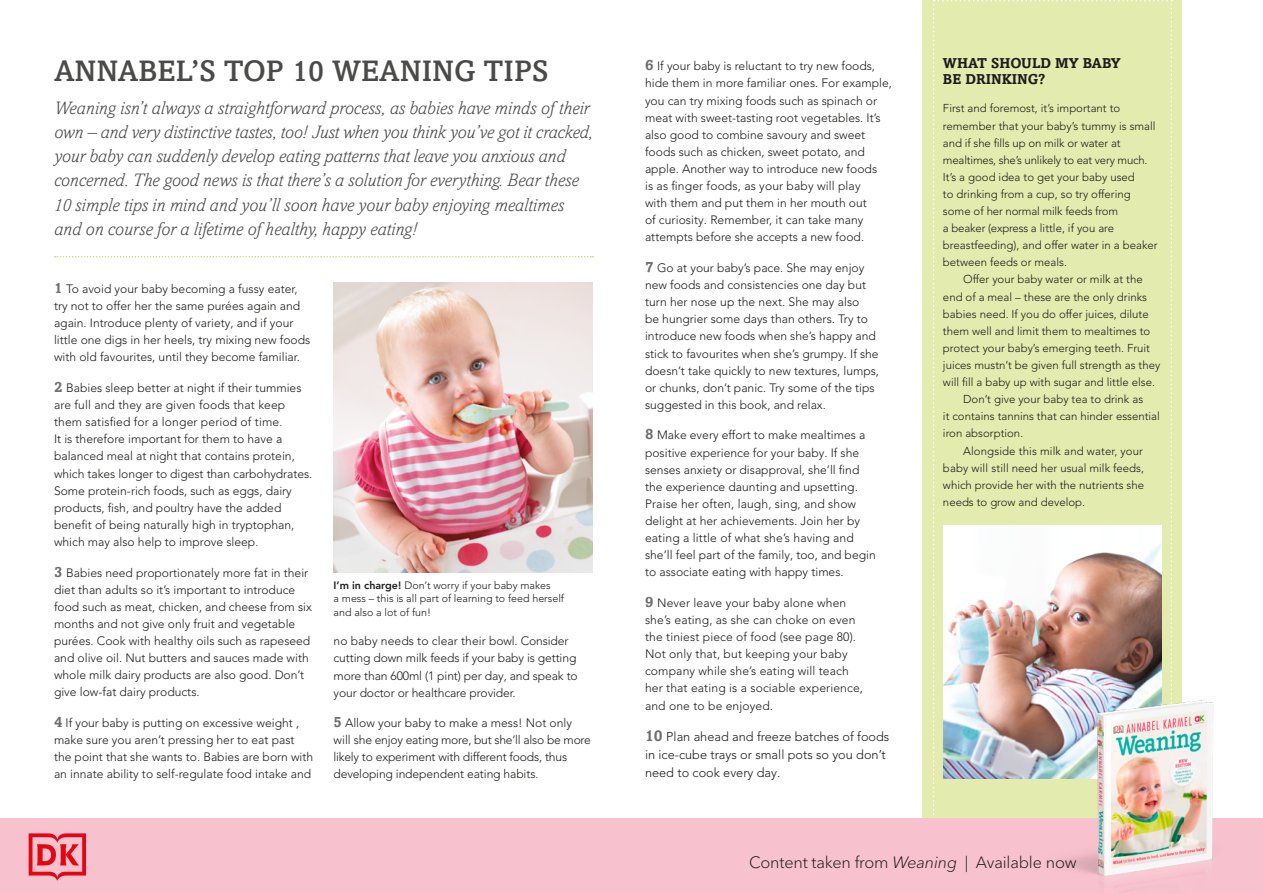
<style>
.page{position:relative;width:1263px;height:893px;background:#fff}
.page>*{position:absolute;margin:0;border:0;box-sizing:border-box;transform-origin:0 0}
.t1{font:500 29.55px "Amasis MT Pro";color:#4a4a49}
.t2{font:italic 300 18.6px/24.3px "Amasis MT Pro";letter-spacing:-.005em;color:#4a4a49}
.t3{font:300 16.35px "Avenir Next LT Pro";letter-spacing:-.01em;color:#1d1d1b}
.t4{font:700 14.25px/15.8px "Amasis MT Pro";color:#1d1d1b}
.t5{font:300 12.75px/18px "Avenir LT Pro";color:#1d1d1b}
.t6{font:300 12.15px/17.1px "Avenir LT Pro";color:#1d1d1b}
.t7{font:300 11.4px/17.1px "Avenir LT Pro";color:#1d1d1b}
.t8{font:300 10.65px/13.5px "Avenir LT Pro";color:#1d1d1b}
.s1{font-family:"Amasis MT Pro";font-weight:700;font-size:15px;color:#706f6f}
.s2{font-weight:800}
.s3{font-family:"Amasis MT Pro";font-weight:700;font-size:15.75px;color:#706f6f}
.s4{font-style:italic}
</style>
<div class="page">
<div style="left:923px;top:0;width:259px;height:875px;background:#e4ebaf"></div>
<svg style="left:933px;top:0;width:239px;height:819px"></svg>
<div style="left:0;top:819px;width:1263px;height:74px;background:#f7c1cd"></div>
<svg style="left:29px;top:833px;width:57px;height:48px"></svg>
<svg style="left:55px;top:256px;width:538px;height:1px"></svg>
<img style="left:943px;top:526px;width:218px;height:252px">
<img style="left:334px;top:282px;width:259px;height:290px">
<img style="left:1020px;top:655px;width:243px;height:222px">
<h1 class="t1" style="left:54px;top:53px;width:496px">ANNABEL’S TOP 10 WEANING TIPS</h1>
<p class="t2" style="left:54px;top:96px;width:540px">Weaning isn’t always a straightforward process, as babies have minds of their own – and very distinctive tastes, too! Just when you think you’ve got it cracked, your baby can suddenly develop eating patterns that leave you anxious and concerned. The good news is that there’s a solution for everything. Bear these 10 simple tips in mind and you’ll soon have your baby enjoying mealtimes and on course for a lifetime of healthy, happy eating!</p>
<p class="t6" style="left:54px;top:280px;width:258px"><span class="s1">1</span> To avoid your baby becoming a fussy eater, try not to offer her the same purées again and again. Introduce plenty of variety, and if your little one digs in her heels, try mixing new foods with old favourites, until they become familiar.</p>
<p class="t6" style="left:54px;top:379px;width:260px"><span class="s1">2</span> Babies sleep better at night if their tummies are full and they are given foods that keep them satisfied for a longer period of time.<br>It is therefore important for them to have a balanced meal at night that contains protein, which takes longer to digest than carbohydrates.<br>Some protein-rich foods, such as eggs, dairy products, fish, and poultry have the added benefit of being naturally high in tryptophan, which may also help to improve sleep.</p>
<p class="t6" style="left:54px;top:564px;width:259px"><span class="s1">3</span> Babies need proportionately more fat in their diet than adults so it’s important to introduce food such as meat, chicken, and cheese from six months and not give only fruit and vegetable purées. Cook with healthy oils such as rapeseed and olive oil. Nut butters and sauces made with whole milk dairy products are also good. Don’t give low-fat dairy products.</p>
<p class="t6" style="left:54px;top:714px;width:261px"><span class="s1">4</span> If your baby is putting on excessive weight , make sure you aren’t pressing her to eat past the point that she wants to. Babies are born with an innate ability to self-regulate food intake and</p>
<p class="t8" style="left:334px;top:578px;width:232px"><span class="s2">I’m in charge!</span> Don’t worry if your baby makes<br>a mess – this is all part of learning to feed herself and also a lot of fun!</p>
<p class="t6" style="left:334px;top:633px;width:246px">no baby needs to clear their bowl. Consider cutting down milk feeds if your baby is getting more than 600ml (1 pint) per day, and speak to your doctor or healthcare provider.</p>
<p class="t6" style="left:334px;top:714px;width:259px"><span class="s1">5</span> Allow your baby to make a mess! Not only will she enjoy eating more, but she’ll also be more likely to experiment with different foods, thus developing independent eating habits.</p>
<p class="t6" style="left:645px;top:58px;width:248px"><span class="s1">6</span> If your baby is reluctant to try new foods, hide them in more familiar ones. For example, you can try mixing foods such as spinach or meat with sweet-tasting root vegetables. It’s also good to combine savoury and sweet foods such as chicken, sweet potato, and apple. Another way to introduce new foods<br>is as finger foods, as your baby will play<br>with them and put them in her mouth out<br>of curiosity. Remember, it can take many attempts before she accepts a new food.</p>
<p class="t6" style="left:645px;top:259px;width:236px"><span class="s1">7</span> Go at your baby’s pace. She may enjoy new foods and consistencies one day but turn her nose up the next. She may also<br>be hungrier some days than others. Try to introduce new foods when she’s happy and stick to favourites when she’s grumpy. If she doesn’t take quickly to new textures, lumps, or chunks, don’t panic. Try some of the tips suggested in this book, and relax.</p>
<p class="t6" style="left:645px;top:427px;width:232px"><span class="s1">8</span> Make every effort to make mealtimes a positive experience for your baby. If she senses anxiety or disapproval, she’ll find the experience daunting and upsetting.<br>Praise her often, laugh, sing, and show delight at her achievements. Join her by eating a little of what she’s having and she’ll feel part of the family, too, and begin to associate eating with happy times.</p>
<p class="t6" style="left:645px;top:594px;width:220px"><span class="s1">9</span> Never leave your baby alone when she’s eating, as she can choke on even the tiniest piece of food (see page 80).<br>Not only that, but keeping your baby company while she’s eating will teach her that eating is a sociable experience, and one to be enjoyed.</p>
<p class="t5" style="left:645px;top:728px;width:246px"><span class="s3">10</span> Plan ahead and freeze batches of foods in ice-cube trays or small pots so you don’t need to cook every day.</p>
<p class="t4" style="left:943px;top:55px;width:179px">WHAT SHOULD MY BABY<br>BE DRINKING?</p>
<p class="t7" style="left:943px;top:100px;width:216px">First and foremost, it’s important to remember that your baby’s tummy is small and if she fills up on milk or water at mealtimes, she’s unlikely to eat very much.<br>It’s a good idea to get your baby used<br>to drinking from a cup, so try offering some of her normal milk feeds from<br>a beaker (express a little, if you are breastfeeding), and offer water in a beaker between feeds or meals.</p>
<p class="t7" style="left:963px;top:271px;width:181px">Offer your baby water or milk at the</p>
<p class="t7" style="left:943px;top:288px;width:206px">end of a meal – these are the only drinks</p>
<p class="t7" style="left:943px;top:305px;width:207px">babies need. If you do offer juices, dilute</p>
<p class="t7" style="left:943px;top:322px;width:209px">them well and limit them to mealtimes to</p>
<p class="t7" style="left:943px;top:339px;width:209px">protect your baby’s emerging teeth. Fruit</p>
<p class="t7" style="left:943px;top:356px;width:219px">juices mustn’t be given full strength as they</p>
<p class="t7" style="left:943px;top:374px;width:214px">will fill a baby up with sugar and little else.</p>
<p class="t7" style="left:963px;top:391px;width:181px">Don’t give your baby tea to drink as</p>
<p class="t7" style="left:943px;top:408px;width:218px">it contains tannins that can hinder essential</p>
<p class="t7" style="left:943px;top:425px;width:82px">iron absorption.</p>
<p class="t7" style="left:963px;top:442px;width:181px">Alongside this milk and water, your</p>
<p class="t7" style="left:943px;top:459px;width:202px">baby will still need her usual milk feeds,</p>
<p class="t7" style="left:943px;top:476px;width:203px">which provide her with the nutrients she</p>
<p class="t7" style="left:943px;top:493px;width:144px">needs to grow and develop.</p>
<h3 class="t3" style="left:749px;top:852px;width:329px">Content taken from <span class="s4">Weaning</span> | Available now</h3>
</div>
